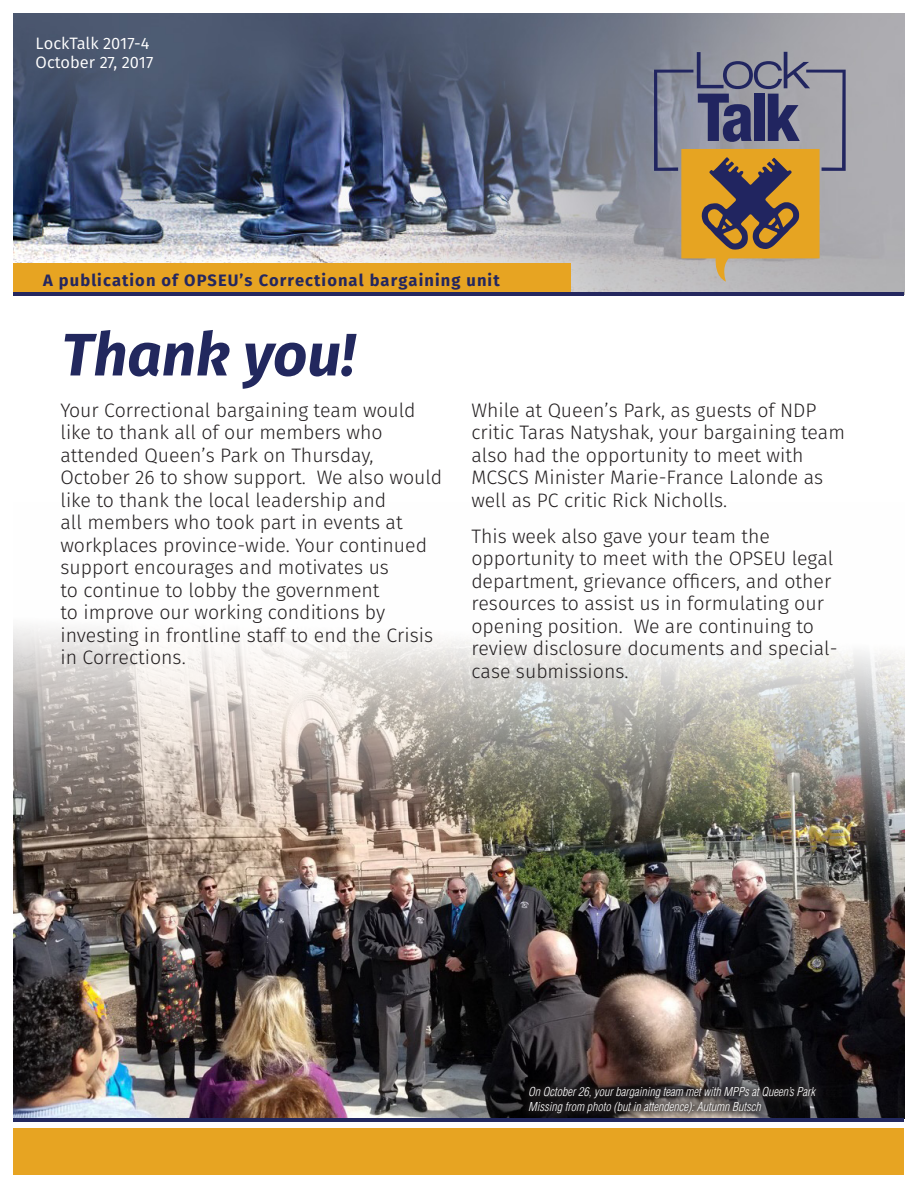
<style>
.page{position:relative;width:918px;height:1188px;background:#fff}
.page>*{position:absolute;margin:0;border:0;box-sizing:border-box;transform-origin:0 0}
.t1{font:italic 700 60px "Fira Sans";color:#22285e}
.t2{font:300 19.5px/22.5px "Fira Sans";color:#231f20}
.t3{font:700 16.5px "Fira Sans";letter-spacing:.065em;color:#24275f}
.t4{font:16.5px/19.8px "Fira Sans";color:#fff}
.t5{font:italic 300 condensed 12px "Helvetica LT Std";color:#fff}
</style>
<div class="page">
<img style="left:14px;top:626px;width:890px;height:493px">
<img style="left:14px;top:14px;width:890px;height:279px">
<div style="left:14px;top:263px;width:557px;height:33px;background:#e7a422"></div>
<hr style="left:14px;top:293px;width:890px;height:3px;background:#24275f">
<svg style="left:654px;top:52px;width:192px;height:230px;background:#978878"></svg>
<div style="left:14px;top:1128px;width:890px;height:46px;background:#e7a422"></div>
<hr style="left:14px;top:1119px;width:890px;height:3px;background:#22285e">
<div style="left:520px;top:1078px;width:306px;height:45px;background:#231f20;opacity:.75"></div>
<p class="t4" style="left:36px;top:33px;width:119px">LockTalk 2017-4<br>October 27, 2017</p>
<p class="t3" style="left:43px;top:268px;width:458px">A publication of OPSEU’s Correctional bargaining unit</p>
<p class="t1" style="left:62px;top:312px;width:295px">Thank you!</p>
<p class="t2" style="left:60px;top:399px;width:383px">Your Correctional bargaining team would like to thank all of our members who attended Queen’s Park on Thursday, October 26 to show support. We also would like to thank the local leadership and<br>all members who took part in events at workplaces province-wide. Your continued support encourages and motivates us<br>to continue to lobby the government<br>to improve our working conditions by investing in frontline staff to end the Crisis in Corrections.</p>
<p class="t2" style="left:471px;top:399px;width:375px">While at Queen’s Park, as guests of NDP critic Taras Natyshak, your bargaining team also had the opportunity to meet with MCSCS Minister Marie-France Lalonde as well as PC critic Rick Nicholls.</p>
<p class="t2" style="left:471px;top:525px;width:368px">This week also gave your team the opportunity to meet with the OPSEU legal department, grievance officers, and other resources to assist us in formulating our opening position. We are continuing to review disclosure documents and special&shy;case submissions.</p>
<p class="t5" style="left:528px;top:1084px;width:289px">On October 26, your bargaining team met with MPPs at Queen’s Park</p>
<p class="t5" style="left:528px;top:1099px;width:234px">Missing from photo (but in attendence): Autumn Butsch</p>
</div>
